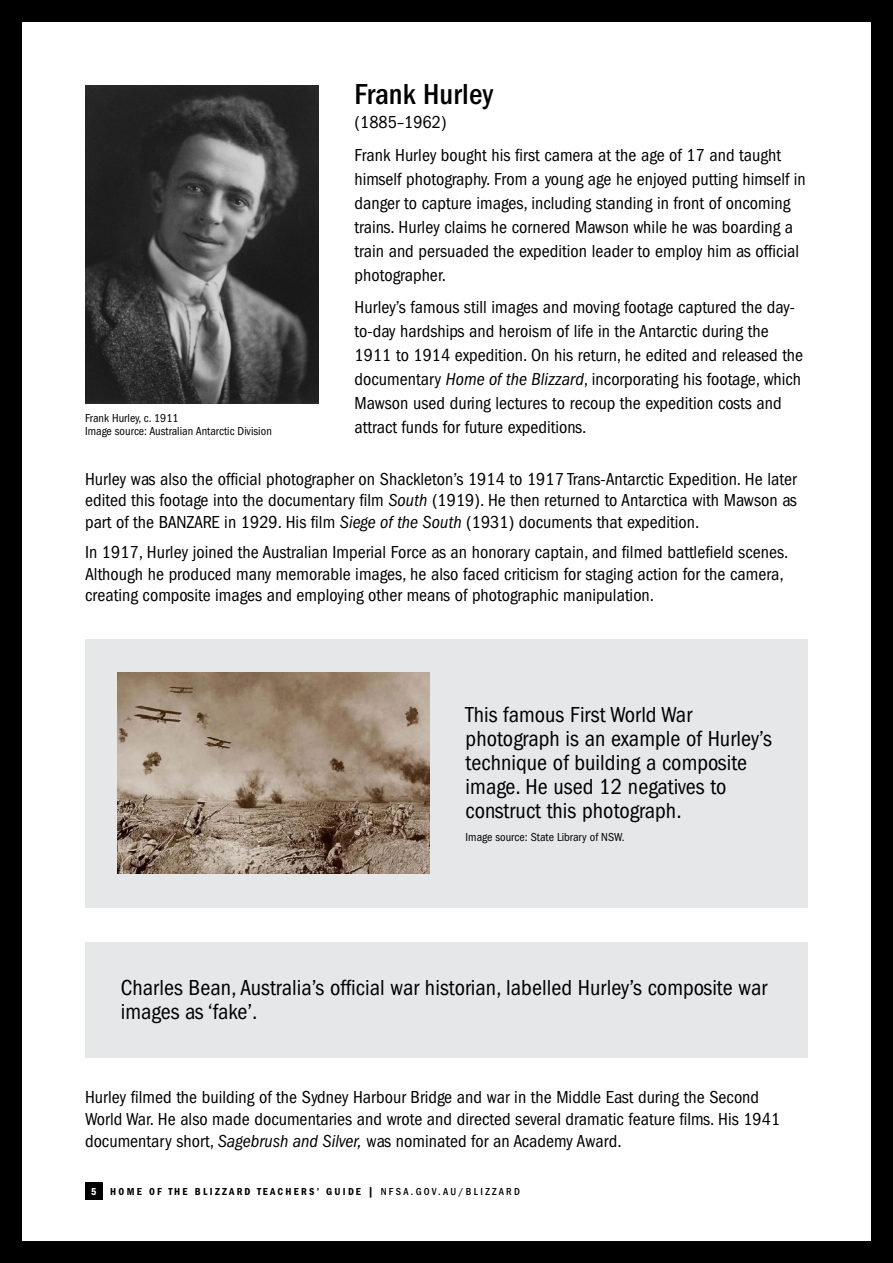
<style>
.page{position:relative;width:893px;height:1263px;background:#fff}
.page>*{position:absolute;margin:0;border:0;box-sizing:border-box;transform-origin:0 0}
.t1{font:500 condensed 30px "Franklin Gothic LT Pro";color:#000}
.t2{font:condensed 22.5px/24px "Franklin Gothic LT Pro";color:#000}
.t3{font:condensed 18px/24px "Franklin Gothic LT Pro";color:#000}
.t4{font:condensed 12px/13.5px "Franklin Gothic LT Pro";color:#000}
.t5{font:10.5px "Franklin Gothic LT Pro Cn Dm";letter-spacing:.22em;color:#000}
.t6{font:10.5px "Franklin Gothic LT Pro Cn Dm";color:#fff}
.s1{font-style:italic}
.s2{font-family:"Franklin Gothic LT Pro";font-weight:500;font-stretch:condensed}
</style>
<div class="page">
<div style="left:85px;top:1182px;width:18px;height:18px;background:#000"></div>
<div style="left:85px;top:639px;width:723px;height:269px;background:#e6e7e8"></div>
<img style="left:117px;top:672px;width:312px;height:202px">
<div style="left:85px;top:942px;width:723px;height:115px;background:#e6e7e8"></div>
<img style="left:85px;top:85px;width:233px;height:318px">
<div style="left:0;top:0;width:21px;height:1263px;background:#000"></div>
<div style="left:872px;top:0;width:21px;height:1263px;background:#000"></div>
<div style="left:0;top:0;width:893px;height:21px;background:#000"></div>
<div style="left:0;top:1242px;width:893px;height:21px;background:#000"></div>
<p class="t4" style="left:85px;top:411px;width:188px">Frank Hurley, c. 1911<br>Image source: Australian Antarctic Division</p>
<h1 class="t1" style="left:355px;top:78px;width:140px">Frank Hurley</h1>
<p class="t3" style="left:355px;top:106px;width:428px;line-height:32.5px">(1885–1962)<br>Frank Hurley bought his first camera at the age of 17 and taught</p>
<p class="t3" style="left:355px;top:167px;width:453px">himself photography. From a young age he enjoyed putting himself in danger to capture images, including standing in front of oncoming trains. Hurley claims he cornered Mawson while he was boarding a train and persuaded the expedition leader to employ him as official photographer.</p>
<p class="t3" style="left:355px;top:296px;width:450px">Hurley’s famous still images and moving footage captured the day&shy;to-day hardships and heroism of life in the Antarctic during the 1911 to 1914 expedition. On his return, he edited and released the documentary <span class="s1">Home of the Blizzard</span>, incorporating his footage, which Mawson used during lectures to recoup the expedition costs and attract funds for future expeditions.</p>
<p class="t3" style="left:85px;top:468px;width:713px;line-height:21.6px;text-align:justify">Hurley was also the official photographer on Shackleton’s 1914 to 1917 Trans-Antarctic Expedition. He later edited this footage into the documentary film <span class="s1">South</span> (1919). He then returned to Antarctica with Mawson as part of the BANZARE in 1929. His film <span class="s1">Siege of the South</span> (1931) documents that expedition.</p>
<p class="t3" style="left:85px;top:541px;width:705px;line-height:21.6px">In 1917, Hurley joined the Australian Imperial Force as an honorary captain, and filmed battlefield scenes.<br>Although he produced many memorable images, he also faced criticism for staging action for the camera, creating composite images and employing other means of photographic manipulation.</p>
<p class="t2" style="left:466px;top:702px;width:308px">This famous First World War photograph is an example of Hurley’s technique of building a composite image. He used 12 negatives to construct this photograph.</p>
<p class="t4" style="left:466px;top:830px;width:160px">Image source: State Library of NSW.</p>
<p class="t2" style="left:121px;top:976px;width:648px">Charles Bean, Australia’s official war historian, labelled Hurley’s composite war images as ‘fake’.</p>
<p class="t3" style="left:85px;top:1087px;width:697px;line-height:21.6px">Hurley filmed the building of the Sydney Harbour Bridge and war in the Middle East during the Second<br>World War. He also made documentaries and wrote and directed several dramatic feature films. His 1941 documentary short, <span class="s1">Sagebrush and Silver,</span> was nominated for an Academy Award.</p>
<p class="t6" style="left:91px;top:1185px;width:7px">5</p>
<p class="t5" style="left:110px;top:1185px;width:411px">HOME OF THE BLIZZARD TEACHERS’ GUIDE | <span class="s2">NFSA.GOV.AU/BLIZZARD</span></p>
</div>
